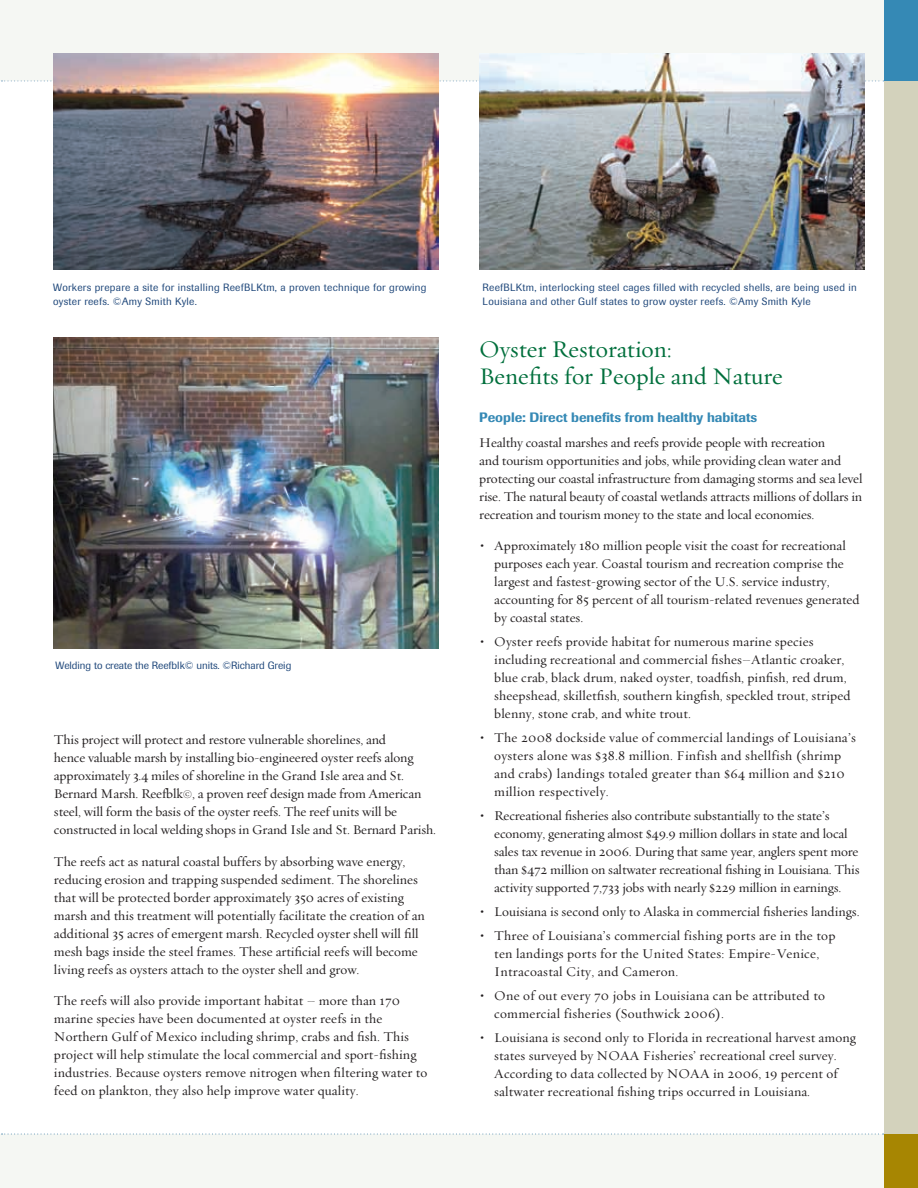
<style>
.page{position:relative;width:918px;height:1188px;background:#fff}
.page>*{position:absolute;margin:0;border:0;box-sizing:border-box;transform-origin:0 0}
.t1{font:24px/27px "Oakleaf";color:#006f3c}
.t2{font:13.5px/18px "Oakleaf";color:#231f20}
.t3{font:13.5px/18px "Oakleaf";letter-spacing:.02em;color:#231f20}
.t4{font:10.5px/13.5px "Imago";letter-spacing:.025em;color:#20487b}
.t5{font:10.5px "Imago";letter-spacing:-.005em;color:#20487b}
.s1{font-family:"Imago";font-weight:500;color:#3589b5}
.s2{font-weight:700}
</style>
<div class="page">
<div style="left:0;top:1134px;width:918px;height:54px;background:#f5f7f3"></div>
<div style="left:0;top:0;width:918px;height:81px;background:#f5f7f3"></div>
<svg style="left:1px;top:80px;width:883px;height:1px"></svg>
<div style="left:884px;top:0;width:34px;height:81px;background:#3589b5"></div>
<div style="left:884px;top:81px;width:34px;height:1053px;background:#d3d2bc"></div>
<svg style="left:2px;top:1133px;width:882px;height:1px"></svg>
<div style="left:884px;top:1134px;width:34px;height:54px;background:#a78602"></div>
<img style="left:54px;top:337px;width:385px;height:311px">
<img style="left:479px;top:54px;width:385px;height:216px">
<img style="left:54px;top:54px;width:385px;height:216px">
<p class="t4" style="left:53px;top:281px;width:375px">Workers prepare a site for installing ReefBLKtm, a proven technique for growing oyster reefs. ©Amy Smith Kyle.</p>
<p class="t4" style="left:483px;top:281px;width:376px">ReefBLKtm, interlocking steel cages filled with recycled shells, are being used in<br>Louisiana and other Gulf states to grow oyster reefs. ©Amy Smith Kyle</p>
<p class="t5" style="left:55px;top:660px;width:237px">Welding to create the Reefblk© units. ©Richard Greig</p>
<p class="t2" style="left:54px;top:730px;width:383px">This project will protect and restore vulnerable shorelines, and<br>hence valuable marsh by installing bio-engineered oyster reefs along approximately 3.4 miles of shoreline in the Grand Isle area and St.<br>Bernard Marsh. Reefblk©, a proven reef design made from American steel, will form the basis of the oyster reefs. The reef units will be constructed in local welding shops in Grand Isle and St. Bernard Parish.</p>
<p class="t2" style="left:54px;top:852px;width:372px">The reefs act as natural coastal buffers by absorbing wave energy, reducing erosion and trapping suspended sediment. The shorelines that will be protected border approximately 350 acres of existing marsh and this treatment will potentially facilitate the creation of an additional 35 acres of emergent marsh. Recycled oyster shell will fill mesh bags inside the steel frames. These artificial reefs will become living reefs as oysters attach to the oyster shell and grow.</p>
<p class="t2" style="left:54px;top:991px;width:375px">The reefs will also provide important habitat – more than 170 marine species have been documented at oyster reefs in the Northern Gulf of Mexico including shrimp, crabs and fish. This project will help stimulate the local commercial and sport-fishing industries. Because oysters remove nitrogen when filtering water to feed on plankton, they also help improve water quality.</p>
<p class="t1" style="left:479px;top:335px;width:305px">Oyster Restoration:<br>Benefits for People and Nature</p>
<p class="t2" style="left:479px;top:405px;width:347px;line-height:24.8px"><span class="s1">People: Direct benefits from healthy habitats<br></span>Healthy coastal marshes and reefs provide people with recreation</p>
<p class="t2" style="left:479px;top:451px;width:385px">and tourism opportunities and jobs, while providing clean water and protecting our coastal infrastructure from damaging storms and sea level rise. The natural beauty of coastal wetlands attracts millions of dollars in recreation and tourism money to the state and local economies.</p>
<p class="t2" style="left:494px;top:536px;width:367px;text-indent:-14px"><span class="s2">•</span> Approximately 180 million people visit the coast for recreational purposes each year. Coastal tourism and recreation comprise the largest and fastest-growing sector of the U.S. service industry, accounting for 85 percent of all tourism-related revenues generated by coastal states.</p>
<p class="t2" style="left:494px;top:632px;width:358px;text-indent:-14px"><span class="s2">•</span> Oyster reefs provide habitat for numerous marine species including recreational and commercial fishes–Atlantic croaker, blue crab, black drum, naked oyster, toadfish, pinfish, red drum, sheepshead, skilletfish, southern kingfish, speckled trout, striped blenny, stone crab, and white trout.</p>
<p class="t3" style="left:494px;top:728px;width:363px;text-indent:-14px"><span class="s2">•</span> The 2008 dockside value of commercial landings of Louisiana’s oysters alone was $38.8 million. Finfish and shellfish (shrimp and crabs) landings totaled greater than $64 million and $210 million respectively.</p>
<p class="t2" style="left:494px;top:806px;width:367px;text-indent:-14px"><span class="s2">•</span> Recreational fisheries also contribute substantially to the state’s economy, generating almost $49.9 million dollars in state and local sales tax revenue in 2006. During that same year, anglers spent more than $472 million on saltwater recreational fishing in Louisiana. This activity supported 7,733 jobs with nearly $229 million in earnings.</p>
<p class="t2" style="left:481px;top:902px;width:380px"><span class="s2">•</span> Louisiana is second only to Alaska in commercial fisheries landings.</p>
<p class="t3" style="left:494px;top:926px;width:343px;text-indent:-14px"><span class="s2">•</span> Three of Louisiana’s commercial fishing ports are in the top ten landings ports for the United States: Empire-Venice,<br>Intracoastal City, and Cameron.</p>
<p class="t3" style="left:494px;top:986px;width:332px;text-indent:-14px"><span class="s2">•</span> One of out every 70 jobs in Louisiana can be attributed to commercial fisheries (Southwick 2006).</p>
<p class="t2" style="left:494px;top:1028px;width:363px;text-indent:-14px"><span class="s2">•</span> Louisiana is second only to Florida in recreational harvest among states surveyed by NOAA Fisheries’ recreational creel survey.<br>According to data collected by NOAA in 2006, 19 percent of saltwater recreational fishing trips occurred in Louisiana.</p>
</div>
